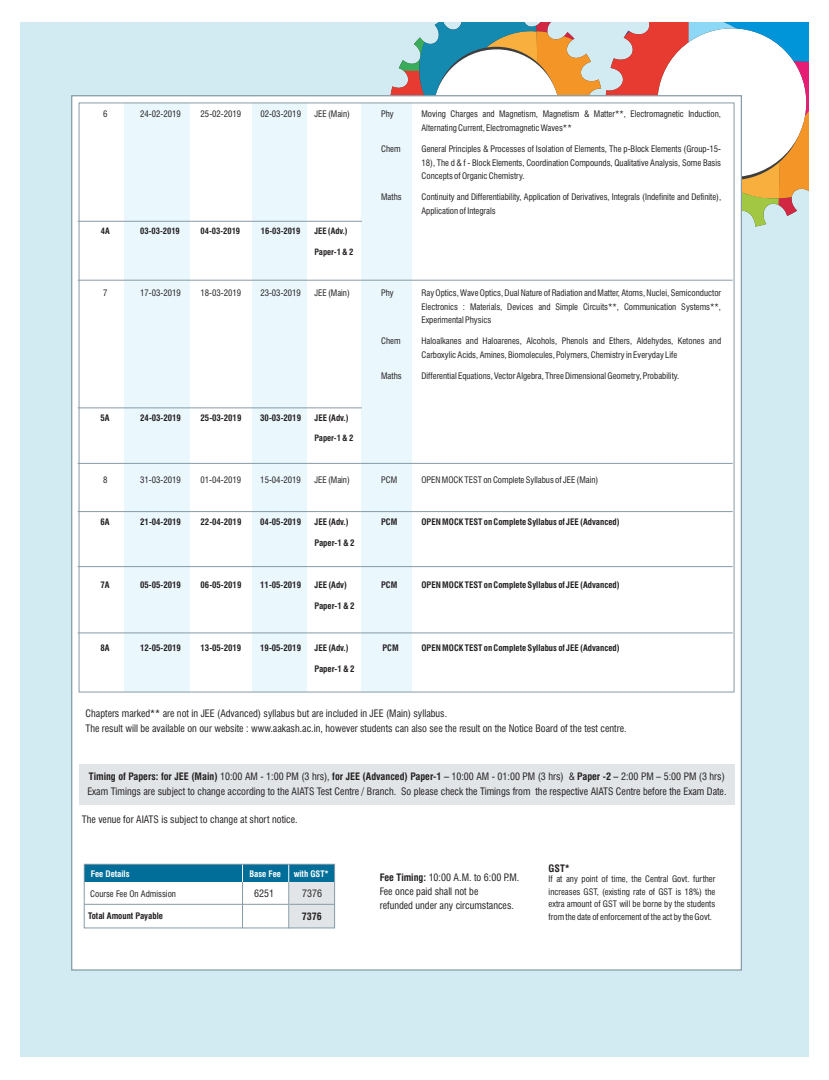
<style>
.page{position:relative;width:829px;height:1080px;background:#fff}
.page>*{position:absolute;margin:0;border:0;box-sizing:border-box;transform-origin:0 0}
.t1{font:condensed 10px/14.4px "Swiss 721 BT";color:#231f20}
.t2{font:700 condensed 10px "Swiss 721 BT";color:#231f20}
.t3{font:condensed 8.75px/13.6px "Swiss 721 BT";color:#231f20}
.t4{font:700 condensed 8.75px "Swiss 721 BT";color:#231f20}
.t5{font:700 condensed 8.75px "Swiss 721 BT";color:#fff}
.t6{font:700 condensed 8.5px "Swiss 721 BT";color:#231f20}
.s1{font-weight:700}
</style>
<div class="page">
<div style="left:20px;top:22px;width:788px;height:1036px;background:#d2eaf1"></div>
<svg style="left:390px;top:22px;width:418px;height:205px"></svg>
<div style="left:71px;top:94px;width:671px;height:877px;background:#fff"></div>
<div style="left:289px;top:865px;width:45px;height:63px;background:#e1e5e7"></div>
<div style="left:84px;top:864px;width:250px;height:18px;background:#006e99"></div>
<hr style="left:84px;top:904px;width:250px;height:1px;background:#869ba7">
<hr style="left:288px;top:864px;width:1px;height:79px;background:#fff">
<hr style="left:288px;top:882px;width:1px;height:46px;background:#869ba7">
<hr style="left:242px;top:864px;width:1px;height:79px;background:#fff">
<hr style="left:242px;top:882px;width:1px;height:46px;background:#869ba7">
<div style="left:84px;top:864px;width:251px;height:64px;border:1px solid #869ba7"></div>
<div style="left:79px;top:765px;width:654px;height:40px;background:#e1e5e7"></div>
<div style="left:361px;top:103px;width:50px;height:589px;background:#eaf7fd"></div>
<div style="left:124px;top:103px;width:65px;height:589px;background:#eaf7fd"></div>
<div style="left:252px;top:103px;width:54px;height:589px;background:#eaf7fd"></div>
<hr style="left:78px;top:221px;width:283px;height:1px;background:#869ba7">
<hr style="left:78px;top:280px;width:654px;height:1px;background:#869ba7">
<hr style="left:78px;top:407px;width:283px;height:1px;background:#869ba7">
<hr style="left:78px;top:463px;width:654px;height:1px;background:#869ba7">
<hr style="left:78px;top:511px;width:654px;height:1px;background:#869ba7">
<hr style="left:78px;top:566px;width:654px;height:1px;background:#869ba7">
<hr style="left:78px;top:632px;width:654px;height:1px;background:#869ba7">
<p class="t3" style="left:103px;top:108px;width:6px">6</p>
<p class="t3" style="left:140px;top:108px;width:42px">24-02-2019</p>
<p class="t3" style="left:200px;top:108px;width:42px">25-02-2019</p>
<p class="t3" style="left:260px;top:108px;width:42px">02-03-2019</p>
<p class="t3" style="left:314px;top:108px;width:37px">JEE (Main)</p>
<p class="t3" style="left:381px;top:108px;width:14px">Phy</p>
<p class="t3" style="left:421px;top:108px;width:301px">Moving Charges and Magnetism, Magnetism &amp; Matter**, Electromagnetic Induction,<br>Alternating Current, Electromagnetic Waves**</p>
<p class="t3" style="left:381px;top:143px;width:21px">Chem</p>
<p class="t3" style="left:421px;top:143px;width:301px;text-align:justify">General Principles &amp; Processes of Isolation of Elements, The p-Block Elements (Group-15- 18), The d &amp; f - Block Elements, Coordination Compounds, Qualitative Analysis, Some Basis Concepts of Organic Chemistry.</p>
<p class="t3" style="left:381px;top:191px;width:22px">Maths</p>
<p class="t3" style="left:421px;top:191px;width:301px">Continuity and Differentiability, Application of Derivatives, Integrals (Indefinite and Definite),<br>Application of Integrals</p>
<p class="t6" style="left:101px;top:228px;width:10px">4A</p>
<p class="t6" style="left:140px;top:228px;width:41px">03-03-2019</p>
<p class="t6" style="left:200px;top:228px;width:41px">04-03-2019</p>
<p class="t6" style="left:261px;top:228px;width:41px">16-03-2019</p>
<p class="t6" style="left:314px;top:228px;width:35px">JEE (Adv.)</p>
<p class="t6" style="left:314px;top:248px;width:40px">Paper-1 &amp; 2</p>
<p class="t3" style="left:103px;top:287px;width:6px">7</p>
<p class="t3" style="left:140px;top:287px;width:42px">17-03-2019</p>
<p class="t3" style="left:200px;top:287px;width:42px">18-03-2019</p>
<p class="t3" style="left:260px;top:287px;width:42px">23-03-2019</p>
<p class="t3" style="left:314px;top:287px;width:37px">JEE (Main)</p>
<p class="t3" style="left:381px;top:287px;width:14px">Phy</p>
<p class="t3" style="left:421px;top:287px;width:301px;text-align:justify">Ray Optics, Wave Optics, Dual Nature of Radiation and Matter, Atoms, Nuclei, Semiconductor Electronics : Materials, Devices and Simple Circuits**, Communication Systems**, Experimental Physics</p>
<p class="t3" style="left:381px;top:335px;width:21px">Chem</p>
<p class="t3" style="left:421px;top:335px;width:301px">Haloalkanes and Haloarenes, Alcohols, Phenols and Ethers, Aldehydes, Ketones and<br>Carboxylic Acids, Amines, Biomolecules, Polymers, Chemistry in Everyday Life</p>
<p class="t3" style="left:381px;top:370px;width:22px">Maths</p>
<p class="t3" style="left:421px;top:370px;width:259px">Differential Equations, Vector Algebra, Three Dimensional Geometry, Probability.</p>
<p class="t4" style="left:100px;top:414px;width:11px">5A</p>
<p class="t4" style="left:140px;top:414px;width:42px">24-03-2019</p>
<p class="t4" style="left:200px;top:414px;width:42px">25-03-2019</p>
<p class="t4" style="left:260px;top:414px;width:42px">30-03-2019</p>
<p class="t4" style="left:314px;top:414px;width:36px">JEE (Adv.)</p>
<p class="t6" style="left:314px;top:435px;width:40px">Paper-1 &amp; 2</p>
<p class="t3" style="left:103px;top:474px;width:6px">8</p>
<p class="t3" style="left:140px;top:474px;width:42px">31-03-2019</p>
<p class="t3" style="left:200px;top:474px;width:42px">01-04-2019</p>
<p class="t3" style="left:260px;top:474px;width:42px">15-04-2019</p>
<p class="t3" style="left:314px;top:474px;width:37px">JEE (Main)</p>
<p class="t3" style="left:381px;top:474px;width:18px">PCM</p>
<p class="t3" style="left:421px;top:474px;width:178px">OPEN MOCK TEST on Complete Syllabus of JEE (Main)</p>
<p class="t4" style="left:100px;top:518px;width:11px">6A</p>
<p class="t4" style="left:140px;top:518px;width:42px">21-04-2019</p>
<p class="t4" style="left:200px;top:518px;width:42px">22-04-2019</p>
<p class="t4" style="left:260px;top:518px;width:42px">04-05-2019</p>
<p class="t4" style="left:314px;top:518px;width:36px">JEE (Adv.)</p>
<p class="t4" style="left:381px;top:518px;width:18px">PCM</p>
<p class="t4" style="left:421px;top:518px;width:200px">OPEN MOCK TEST on Complete Syllabus of JEE (Advanced)</p>
<p class="t4" style="left:314px;top:539px;width:41px">Paper-1 &amp; 2</p>
<p class="t4" style="left:100px;top:581px;width:11px">7A</p>
<p class="t4" style="left:140px;top:581px;width:42px">05-05-2019</p>
<p class="t4" style="left:200px;top:581px;width:42px">06-05-2019</p>
<p class="t4" style="left:260px;top:581px;width:42px">11-05-2019</p>
<p class="t4" style="left:314px;top:581px;width:34px">JEE (Adv)</p>
<p class="t4" style="left:381px;top:581px;width:18px">PCM</p>
<p class="t4" style="left:421px;top:581px;width:200px">OPEN MOCK TEST on Complete Syllabus of JEE (Advanced)</p>
<p class="t4" style="left:314px;top:602px;width:41px">Paper-1 &amp; 2</p>
<p class="t4" style="left:100px;top:644px;width:11px">8A</p>
<p class="t4" style="left:140px;top:644px;width:42px">12-05-2019</p>
<p class="t4" style="left:200px;top:644px;width:42px">13-05-2019</p>
<p class="t4" style="left:260px;top:644px;width:42px">19-05-2019</p>
<p class="t4" style="left:314px;top:644px;width:36px">JEE (Adv.)</p>
<p class="t4" style="left:382px;top:644px;width:18px">PCM</p>
<p class="t4" style="left:421px;top:644px;width:200px">OPEN MOCK TEST on Complete Syllabus of JEE (Advanced)</p>
<p class="t4" style="left:314px;top:665px;width:41px">Paper-1 &amp; 2</p>
<p class="t1" style="left:85px;top:707px;width:542px;line-height:15.2px">Chapters marked** are not in JEE (Advanced) syllabus but are included in JEE (Main) syllabus.<br>The result will be available on our website : www.aakash.ac.in, however students can also see the result on the Notice Board of the test centre.</p>
<p class="t1" style="left:89px;top:770px;width:637px"><span class="s1">Timing of Papers: for JEE (Main)</span> 10:00 AM - 1:00 PM (3 hrs), <span class="s1">for JEE (Advanced) Paper-1 –</span> 10:00 AM - 01:00 PM (3 hrs) &amp; <span class="s1">Paper -2 –</span> 2:00 PM – 5:00 PM (3 hrs)</p>
<p class="t1" style="left:87px;top:785px;width:640px">Exam Timings are subject to change according to the AIATS Test Centre / Branch. So please check the Timings from the respective AIATS Centre before the Exam Date.</p>
<p class="t1" style="left:82px;top:813px;width:217px">The venue for AIATS is subject to change at short notice.</p>
<p class="t5" style="left:91px;top:870px;width:40px">Fee Details</p>
<p class="t5" style="left:249px;top:870px;width:33px">Base Fee</p>
<p class="t5" style="left:293px;top:870px;width:37px">with GST*</p>
<p class="t3" style="left:90px;top:888px;width:87px">Course Fee On Admission</p>
<p class="t1" style="left:254px;top:888px;width:21px">6251</p>
<p class="t4" style="left:88px;top:912px;width:76px">Total Amount Payable</p>
<p class="t1" style="left:302px;top:888px;width:21px">7376</p>
<p class="t2" style="left:302px;top:912px;width:21px">7376</p>
<p class="t1" style="left:379px;top:871px;width:141px"><span class="s1">Fee Timing:</span> 10:00 A.M. to 6:00 P.M.<br>Fee once paid shall not be<br>refunded under any circumstances.</p>
<p class="t2" style="left:548px;top:864px;width:23px">GST*</p>
<p class="t3" style="left:548px;top:874px;width:168px;line-height:12.6px;text-align:justify">If at any point of time, the Central Govt. further increases GST, (existing rate of GST is 18%) the extra amount of GST will be borne by the students from the date of enforcement of the act by the Govt.</p>
</div>
